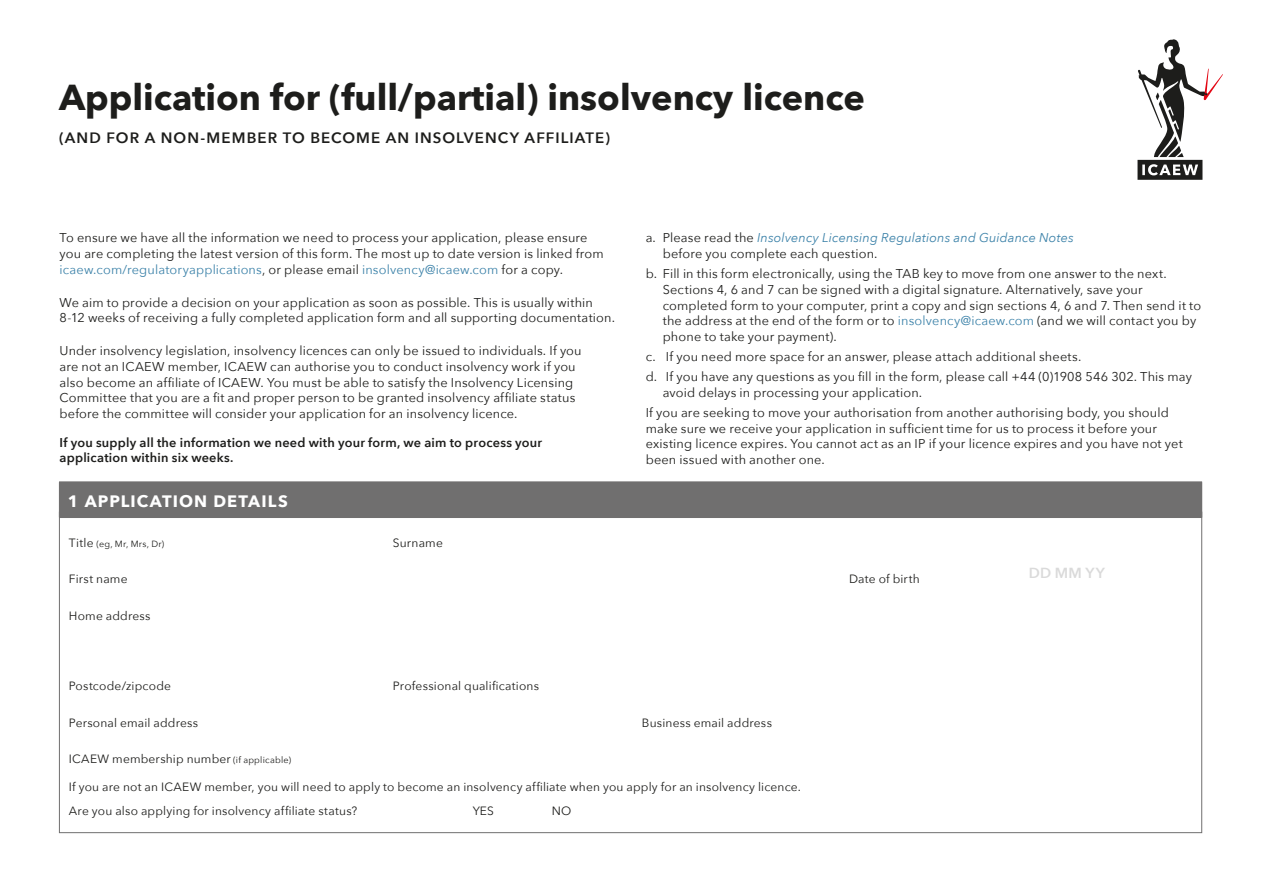
<style>
.page{position:relative;width:1263px;height:893px;background:#fff}
.page>*{position:absolute;margin:0;border:0;box-sizing:border-box;transform-origin:0 0}
.form_title{font:700 36px "Avenir Next";color:#1d1d1b}
.BOX_HEADING{font:700 16.5px "Avenir Next";letter-spacing:.065em;color:#fff}
.date{font:600 15px "Avenir Next";letter-spacing:.07em;color:#1d1d1b}
.DDMMYY{font:600 14.55px "Avenir Next";color:#dadada}
.date-2{font:12.75px/15.8px "Avenir Next";letter-spacing:.01em;color:#1d1d1b}
.date-3{font:600 12.75px/15.8px "Avenir Next";letter-spacing:.015em;color:#1d1d1b}
.date-4{font:italic 12.75px/15.8px "Avenir Next";letter-spacing:.01em;color:#3c82a9}
.body_-_form{font:12px "Avenir Next";letter-spacing:.015em;color:#1d1d1b}
.body_-_form-2{font:9px "Avenir Next";letter-spacing:.03em;color:#1d1d1b}
.s1{color:#3c82a9}
.s2{font-style:normal;color:#1d1d1b}
.s3{font-size:12px}
.s4{font-size:9px}
</style>
<div class="page">
<svg style="left:1137px;top:39px;width:86px;height:141px"></svg>
<div style="left:59px;top:482px;width:1143px;height:35px;background:#706f6f"></div>
<hr style="left:59px;top:481px;width:1143px;height:1px;background:#706f6f">
<hr style="left:59px;top:517px;width:1143px;height:1px;background:#706f6f">
<p class="form_title" style="left:59px;top:67px;width:807px">Application for (full/partial) insolvency licence</p>
<p class="date" style="left:59px;top:125px;width:552px">(AND FOR A NON-MEMBER TO BECOME AN INSOLVENCY AFFILIATE)</p>
<p class="date-2" style="left:60px;top:230px;width:546px">To ensure we have all the information we need to process your application, please ensure you are completing the latest version of this form. The most up to date version is linked from <span class="s1">icaew.com/regulatoryapplications</span>, or please email <span class="s1">insolvency@icaew.com</span> for a copy.</p>
<p class="date-2" style="left:60px;top:294px;width:557px">We aim to provide a decision on your application as soon as possible. This is usually within<br>8-12 weeks of receiving a fully completed application form and all supporting documentation.</p>
<p class="date-2" style="left:60px;top:342px;width:524px">Under insolvency legislation, insolvency licences can only be issued to individuals. If you are not an ICAEW member, ICAEW can authorise you to conduct insolvency work if you also become an affiliate of ICAEW. You must be able to satisfy the Insolvency Licensing Committee that you are a fit and proper person to be granted insolvency affiliate status before the committee will consider your application for an insolvency licence.</p>
<p class="date-3" style="left:60px;top:434px;width:484px">If you supply all the information we need with your form, we aim to process your application within six weeks.</p>
<p class="date-4" style="left:663px;top:229px;width:413px;text-indent:-17px"><span class="s2">a. Please read the</span> Insolvency Licensing Regulations and Guidance Notes <span class="s2">before you complete each question.</span></p>
<p class="date-2" style="left:663px;top:265px;width:540px;text-indent:-17px">b. Fill in this form electronically, using the TAB key to move from one answer to the next.<br>Sections 4, 6 and 7 can be signed with a digital signature. Alternatively, save your completed form to your computer, print a copy and sign sections 4, 6 and 7. Then send it to the address at the end of the form or to <span class="s1">insolvency@icaew.com</span> (and we will contact you by phone to take your payment).</p>
<p class="date-2" style="left:646px;top:348px;width:437px">c. If you need more space for an answer, please attach additional sheets.</p>
<p class="date-2" style="left:663px;top:368px;width:531px;text-indent:-17px">d. If you have any questions as you fill in the form, please call +44 (0)1908 546 302. This may avoid delays in processing your application.</p>
<p class="date-2" style="left:646px;top:404px;width:538px">If you are seeking to move your authorisation from another authorising body, you should make sure we receive your application in sufficient time for us to process it before your existing licence expires. You cannot act as an IP if your licence expires and you have not yet been issued with another one.</p>
<p class="BOX_HEADING" style="left:68px;top:487px;width:221px">1 APPLICATION DETAILS</p>
<p class="body_-_form-2" style="left:69px;top:536px;width:97px"><span class="s3">Title</span> (eg, Mr, Mrs, Dr)</p>
<p class="body_-_form" style="left:393px;top:532px;width:51px">Surname</p>
<p class="body_-_form" style="left:69px;top:569px;width:60px">First name</p>
<p class="body_-_form" style="left:849px;top:569px;width:72px">Date of birth</p>
<p class="body_-_form" style="left:69px;top:605px;width:83px">Home address</p>
<p class="body_-_form" style="left:69px;top:676px;width:104px">Postcode/zipcode</p>
<p class="body_-_form" style="left:393px;top:676px;width:148px">Professional qualifications</p>
<p class="body_-_form" style="left:69px;top:712px;width:131px">Personal email address</p>
<p class="body_-_form" style="left:642px;top:712px;width:132px">Business email address</p>
<p class="body_-_form" style="left:69px;top:749px;width:224px">ICAEW membership number <span class="s4">(if applicable)</span></p>
<p class="body_-_form" style="left:69px;top:777px;width:733px">If you are not an ICAEW member, you will need to apply to become an insolvency affiliate when you apply for an insolvency licence.</p>
<p class="body_-_form" style="left:69px;top:801px;width:290px">Are you also applying for insolvency affiliate status?</p>
<p class="body_-_form" style="left:473px;top:800px;width:23px">YES</p>
<p class="body_-_form" style="left:552px;top:800px;width:21px">NO</p>
<p class="DDMMYY" style="left:1029px;top:561px;width:77px">DD MM YY</p>
</div>
